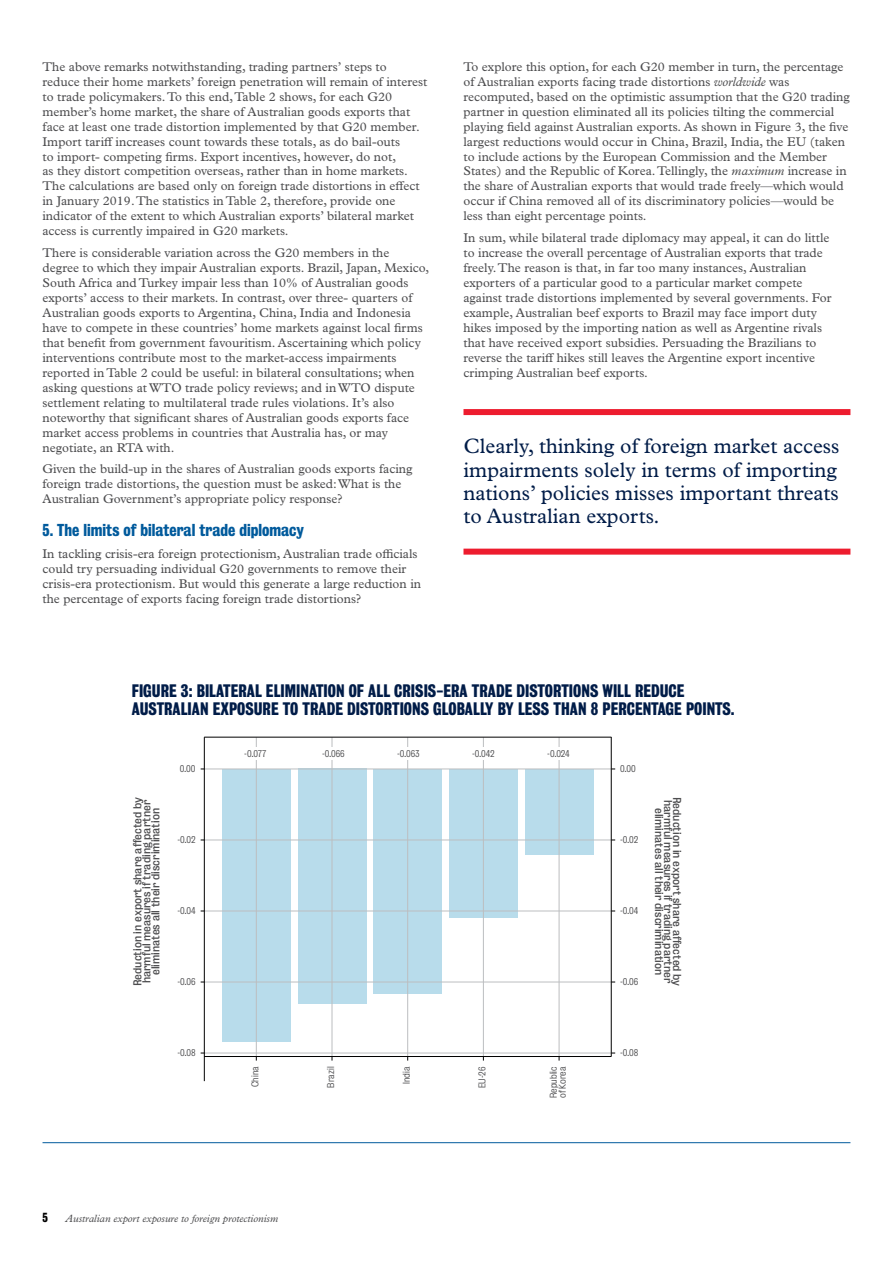
<style>
.page{position:relative;width:893px;height:1263px;background:#fff}
.page>*{position:absolute;margin:0;border:0;box-sizing:border-box;transform-origin:0 0}
.t1{font:21px/23.2px "Plantin MT Std";color:#001c48;text-align:justify}
.t2{font:700 16.5px/18px "Bureau Grot Condensed";color:#001c48}
.t3{font:700 15.75px "Bureau Grot Condensed";color:#005a9c}
.t4{font:12.75px/15px "Plantin MT Std";color:#4d4d4f}
.t5{font:700 12px "Bureau Grot Condensed";color:#000}
.t6{font:10.5px/9px "Bureau Grot";color:#4d4d4f;text-align:center}
.t7{font:italic 10.5px "Plantin MT Std";color:#4d4d4f}
.t8{font:300 9px/9px "Bureau Grot";color:#4d4d4f}
.s1{font-style:italic}
</style>
<div class="page">
<div style="left:222px;top:769px;width:68px;height:272px;background:#b8dceb"></div>
<div style="left:298px;top:769px;width:68px;height:235px;background:#b8dceb"></div>
<div style="left:374px;top:769px;width:68px;height:224px;background:#b8dceb"></div>
<div style="left:449px;top:769px;width:68px;height:148px;background:#b8dceb"></div>
<div style="left:525px;top:769px;width:68px;height:85px;background:#b8dceb"></div>
<hr style="left:204px;top:769px;width:407px;height:1px;background:#bcbec0">
<hr style="left:204px;top:840px;width:407px;height:1px;background:#bcbec0">
<hr style="left:204px;top:911px;width:407px;height:1px;background:#bcbec0">
<hr style="left:204px;top:982px;width:407px;height:1px;background:#bcbec0">
<hr style="left:204px;top:1053px;width:407px;height:1px;background:#bcbec0">
<div style="left:463px;top:409px;width:387px;height:6px;background:#ed1c2e"></div>
<div style="left:463px;top:549px;width:387px;height:6px;background:#ed1c2e"></div>
<hr style="left:43px;top:1142px;width:807px;height:1px;background:#005a9c">
<hr style="left:256px;top:737px;width:1px;height:320px;background:#bcbec0">
<hr style="left:332px;top:737px;width:1px;height:320px;background:#bcbec0">
<hr style="left:407px;top:737px;width:1px;height:320px;background:#bcbec0">
<hr style="left:483px;top:737px;width:1px;height:320px;background:#bcbec0">
<hr style="left:559px;top:737px;width:1px;height:320px;background:#bcbec0">
<hr style="left:204px;top:737px;width:1px;height:344px;background:#000">
<hr style="left:204px;top:1056px;width:407px;height:1px;background:#000">
<hr style="left:611px;top:737px;width:1px;height:319px;background:#000">
<hr style="left:204px;top:737px;width:407px;height:1px;background:#000">
<div style="left:234px;top:748px;width:366px;height:12px;background:#fff"></div>
<p class="t4" style="left:43px;top:59px;width:386px">The above remarks notwithstanding, trading partners’ steps to<br>reduce their home markets’ foreign penetration will remain of interest to trade policymakers. To this end, Table 2 shows, for each G20 member’s home market, the share of Australian goods exports that face at least one trade distortion implemented by that G20 member.<br>Import tariff increases count towards these totals, as do bail-outs<br>to import- competing firms. Export incentives, however, do not,<br>as they distort competition overseas, rather than in home markets.<br>The calculations are based only on foreign trade distortions in effect in January 2019. The statistics in Table 2, therefore, provide one indicator of the extent to which Australian exports’ bilateral market access is currently impaired in G20 markets.</p>
<p class="t4" style="left:43px;top:245px;width:388px">There is considerable variation across the G20 members in the degree to which they impair Australian exports. Brazil, Japan, Mexico, South Africa and Turkey impair less than 10% of Australian goods exports’ access to their markets. In contrast, over three- quarters of Australian goods exports to Argentina, China, India and Indonesia have to compete in these countries’ home markets against local firms that benefit from government favouritism. Ascertaining which policy interventions contribute most to the market-access impairments reported in Table 2 could be useful: in bilateral consultations; when asking questions at WTO trade policy reviews; and in WTO dispute settlement relating to multilateral trade rules violations. It’s also noteworthy that significant shares of Australian goods exports face market access problems in countries that Australia has, or may negotiate, an RTA with.</p>
<p class="t4" style="left:43px;top:461px;width:371px">Given the build-up in the shares of Australian goods exports facing foreign trade distortions, the question must be asked: What is the<br>Australian Government’s appropriate policy response?</p>
<p class="t3" style="left:43px;top:521px;width:263px">5. The limits of bilateral trade diplomacy</p>
<p class="t4" style="left:43px;top:546px;width:380px">In tackling crisis-era foreign protectionism, Australian trade officials could try persuading individual G20 governments to remove their crisis-era protectionism. But would this generate a large reduction in the percentage of exports facing foreign trade distortions?</p>
<p class="t4" style="left:463px;top:59px;width:388px">To explore this option, for each G20 member in turn, the percentage of Australian exports facing trade distortions <span class="s1">worldwide</span> was recomputed, based on the optimistic assumption that the G20 trading partner in question eliminated all its policies tilting the commercial playing field against Australian exports. As shown in Figure 3, the five largest reductions would occur in China, Brazil, India, the EU (taken to include actions by the European Commission and the Member States) and the Republic of Korea. Tellingly, the <span class="s1">maximum</span> increase in the share of Australian exports that would trade freely—which would occur if China removed all of its discriminatory policies—would be less than eight percentage points.</p>
<p class="t4" style="left:463px;top:230px;width:369px">In sum, while bilateral trade diplomacy may appeal, it can do little to increase the overall percentage of Australian exports that trade freely. The reason is that, in far too many instances, Australian exporters of a particular good to a particular market compete against trade distortions implemented by several governments. For example, Australian beef exports to Brazil may face import duty hikes imposed by the importing nation as well as Argentine rivals that have received export subsidies. Persuading the Brazilians to reverse the tariff hikes still leaves the Argentine export incentive crimping Australian beef exports.</p>
<h1 class="t1" style="left:463px;top:435px;width:377px">Clearly, thinking of foreign market access impairments solely in terms of importing nations’ policies misses important threats to Australian exports.</h1>
<p class="t2" style="left:132px;top:681px;width:604px">FIGURE 3: BILATERAL ELIMINATION OF ALL CRISIS-ERA TRADE DISTORTIONS WILL REDUCE<br>AUSTRALIAN EXPOSURE TO TRADE DISTORTIONS GLOBALLY BY LESS THAN 8 PERCENTAGE POINTS.</p>
<p class="t8" style="left:180px;top:764px;width:17px">0.00</p>
<p class="t8" style="left:244px;top:750px;width:24px">-0.077</p>
<p class="t8" style="left:322px;top:750px;width:24px">-0.066</p>
<p class="t8" style="left:397px;top:750px;width:24px">-0.063</p>
<p class="t8" style="left:472px;top:750px;width:24px">-0.042</p>
<p class="t8" style="left:547px;top:750px;width:24px">-0.024</p>
<p class="t8" style="left:620px;top:764px;width:17px">0.00</p>
<p class="t6" style="left:133px;top:986px;width:191px;rotate:-90deg">Reduction in export share affected by harmful measures if trading partner eliminates all their discrimination</p>
<p class="t6" style="left:673px;top:800px;width:185px;rotate:90deg">harmful measures if trading partner</p>
<p class="t6" style="left:686px;top:797px;width:191px;line-height:18px;rotate:90deg">Reduction in export share affected by eliminates all their discrimination</p>
<p class="t8" style="left:177px;top:835px;width:20px">-0.02</p>
<p class="t8" style="left:620px;top:835px;width:20px">-0.02</p>
<p class="t8" style="left:177px;top:906px;width:20px">-0.04</p>
<p class="t8" style="left:620px;top:906px;width:20px">-0.04</p>
<p class="t8" style="left:177px;top:977px;width:20px">-0.06</p>
<p class="t8" style="left:620px;top:977px;width:20px">-0.06</p>
<p class="t8" style="left:177px;top:1048px;width:20px">-0.08</p>
<p class="t8" style="left:251px;top:1087px;width:22px;rotate:-90deg">China</p>
<p class="t8" style="left:326px;top:1087px;width:23px;rotate:-90deg">Brazil</p>
<p class="t8" style="left:402px;top:1084px;width:19px;rotate:-90deg">India</p>
<p class="t8" style="left:478px;top:1088px;width:23px;rotate:-90deg">EU-26</p>
<p class="t8" style="left:549px;top:1098px;width:33px;rotate:-90deg">Republic of Korea</p>
<p class="t5" style="left:43px;top:1210px;width:7px">5</p>
<p class="t7" style="left:65px;top:1212px;width:214px">Australian export exposure to foreign protectionism</p>
<p class="t8" style="left:620px;top:1048px;width:20px">-0.08</p>
</div>
